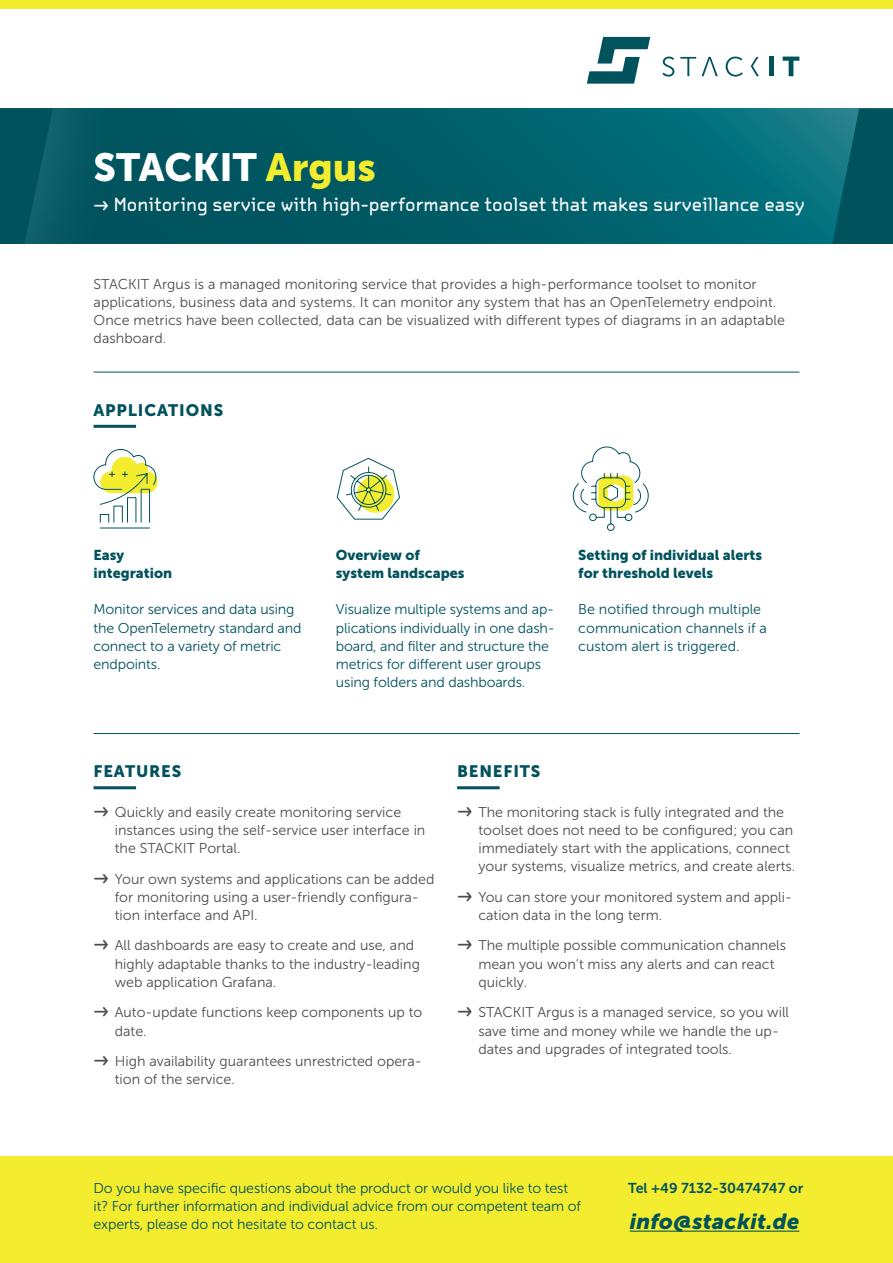
<style>
.page{position:relative;width:893px;height:1263px;background:#fff}
.page>*{position:absolute;margin:0;border:0;box-sizing:border-box;transform-origin:0 0}
.t1{font:39px "Museo Sans 900";color:#fff}
.t2{font:italic 21.75px "Museo Sans 900";letter-spacing:.015em;color:#00525d}
.t3{font:18px "OCRA Tribute Pro";color:#fff}
.Subline{font:16.5px "Museo Sans 900";letter-spacing:.05em;color:#00525d}
.t4{font:14.25px/18px "Museo Sans 300";color:#4b4c4d}
.t5{font:14.25px/18px "Museo Sans 300";letter-spacing:-.01em;color:#00525d}
.Subline-2{font:14.25px "Museo Sans 900";color:#00525d}
.t6{font:14.25px "Museo Sans 700";color:#00525d}
.s1{color:#f4ed2f}
.s2{font-family:"OCRA Tribute Pro";font-size:18px}
</style>
<div class="page">
<svg style="left:135px;top:108px;width:695px;height:136px;background:#01606b"></svg>
<div style="left:0;top:108px;width:135px;height:136px;background:#00545f"></div>
<svg style="left:25px;top:112px;width:28px;height:132px"></svg>
<svg style="left:830px;top:108px;width:63px;height:136px;background:#065c67"></svg>
<div style="left:0;top:0;width:893px;height:9px;background:#f4ed2f"></div>
<svg style="left:587px;top:37px;width:63px;height:47px"></svg>
<svg style="left:662px;top:57px;width:12px;height:20px"></svg>
<svg style="left:680px;top:57px;width:38px;height:19px"></svg>
<svg style="left:726px;top:57px;width:17px;height:20px"></svg>
<svg style="left:751px;top:57px;width:8px;height:19px"></svg>
<div style="left:769px;top:57px;width:5px;height:19px;background:#00525d"></div>
<svg style="left:783px;top:57px;width:16px;height:19px"></svg>
<hr style="left:94px;top:372px;width:705px;height:1px;background:#00525d">
<hr style="left:94px;top:733px;width:705px;height:1px;background:#00525d">
<hr style="left:94px;top:786px;width:42px;height:3px;background:#00525d">
<hr style="left:94px;top:425px;width:42px;height:3px;background:#00525d">
<svg style="left:93px;top:449px;width:65px;height:80px"></svg>
<svg style="left:572px;top:446px;width:77px;height:85px"></svg>
<svg style="left:336px;top:457px;width:64px;height:63px"></svg>
<hr style="left:457px;top:786px;width:43px;height:3px;background:#00525d">
<div style="left:0;top:1157px;width:893px;height:106px;background:#f4ed2f"></div>
<hr style="left:630px;top:1230px;width:169px;height:2px;background:#00525d">
<p class="t1" style="left:94px;top:145px;width:284px">STACKIT <span class="s1">Argus</span></p>
<p class="t3" style="left:94px;top:193px;width:713px">→ Monitoring service with high-performance toolset that makes surveillance easy</p>
<p class="t4" style="left:94px;top:275px;width:693px">STACKIT Argus is a managed monitoring service that provides a high-performance toolset to monitor applications, business data and systems. It can monitor any system that has an OpenTelemetry endpoint.<br>Once metrics have been collected, data can be visualized with different types of diagrams in an adaptable dashboard.</p>
<p class="Subline" style="left:94px;top:400px;width:131px">APPLICATIONS</p>
<p class="Subline-2" style="left:94px;top:547px;width:32px">Easy</p>
<p class="Subline-2" style="left:94px;top:565px;width:80px">integration</p>
<p class="Subline-2" style="left:336px;top:547px;width:86px">Overview of</p>
<p class="Subline-2" style="left:336px;top:565px;width:130px">system landscapes</p>
<p class="Subline-2" style="left:578px;top:547px;width:185px">Setting of individual alerts</p>
<p class="Subline-2" style="left:578px;top:565px;width:136px">for threshold levels</p>
<p class="t5" style="left:94px;top:601px;width:210px">Monitor services and data using the OpenTelemetry standard and connect to a variety of metric endpoints.</p>
<p class="t5" style="left:336px;top:601px;width:220px">Visualize multiple systems and ap&shy;plications individually in one dash&shy;board, and filter and structure the metrics for different user groups using folders and dashboards.</p>
<p class="t5" style="left:578px;top:601px;width:190px">Be notified through multiple communication channels if a custom alert is triggered.</p>
<p class="Subline" style="left:94px;top:762px;width:89px">FEATURES</p>
<p class="t4" style="left:115px;top:803px;width:312px;text-indent:-21px"><span class="s2">→</span> Quickly and easily create monitoring service instances using the self-service user interface in the STACKIT Portal.</p>
<p class="t4" style="left:115px;top:870px;width:321px;text-indent:-21px"><span class="s2">→</span> Your own systems and applications can be added for monitoring using a user-friendly configura&shy;tion interface and API.</p>
<p class="t4" style="left:115px;top:937px;width:307px;text-indent:-21px"><span class="s2">→</span> All dashboards are easy to create and use, and highly adaptable thanks to the industry-leading web application Grafana.</p>
<p class="t4" style="left:115px;top:1004px;width:309px;text-indent:-21px"><span class="s2">→</span> Auto-update functions keep components up to date.</p>
<p class="t4" style="left:115px;top:1052px;width:308px;text-indent:-21px"><span class="s2">→</span> High availability guarantees unrestricted opera&shy;tion of the service.</p>
<p class="Subline" style="left:457px;top:762px;width:85px">BENEFITS</p>
<p class="t4" style="left:478px;top:803px;width:319px;text-indent:-21px"><span class="s2">→</span> The monitoring stack is fully integrated and the toolset does not need to be configured; you can immediately start with the applications, connect your systems, visualize metrics, and create alerts.</p>
<p class="t4" style="left:478px;top:888px;width:315px;text-indent:-21px"><span class="s2">→</span> You can store your monitored system and appli&shy;cation data in the long term.</p>
<p class="t4" style="left:478px;top:937px;width:309px;text-indent:-21px"><span class="s2">→</span> The multiple possible communication channels mean you won‘t miss any alerts and can react quickly.</p>
<p class="t4" style="left:478px;top:1004px;width:312px;text-indent:-21px"><span class="s2">→</span> STACKIT Argus is a managed service, so you will save time and money while we handle the up&shy;dates and upgrades of integrated tools.</p>
<p class="t5" style="left:94px;top:1179px;width:489px">Do you have specific questions about the product or would you like to test it? For further information and individual advice from our competent team of experts, please do not hesitate to contact us.</p>
<p class="t6" style="left:628px;top:1180px;width:177px">Tel +49 7132-30474747 or</p>
<p class="t2" style="left:630px;top:1209px;width:171px">info@stackit.de</p>
</div>
